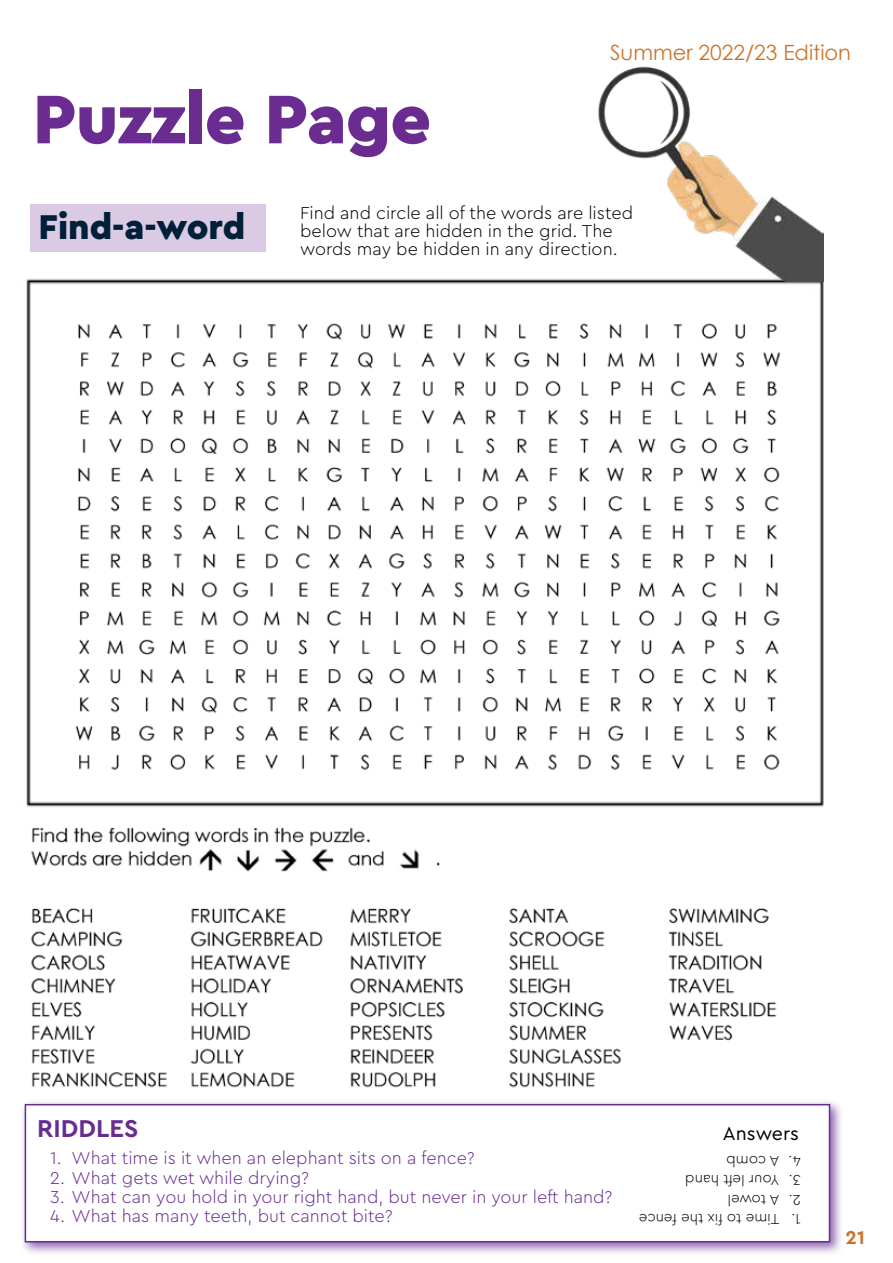
<style>
.page{position:relative;width:893px;height:1263px;background:#fff}
.page>*{position:absolute;margin:0;border:0;box-sizing:border-box;transform-origin:0 0}
.t1{font:900 72px "Cera Pro";letter-spacing:-.01em;color:#6a2c91}
.t2{font:900 36px "Cera Pro";color:#001f38}
.t3{font:700 25.5px "Cera Pro";color:#682c91}
.t4{font:21px "Century Gothic";color:#cb7429}
.t5{font:19.5px "Cera Pro";color:#000}
.t6{font:700 19.5px "Cera Pro";color:#cb7429}
.t7{font:300 18px "Cera Pro";color:#682c91}
.t8{font:300 18px/18px "Cera Pro";color:#000}
.t9{font:300 15px "Cera Pro";color:#000}
</style>
<div class="page">
<div style="left:20px;top:1099px;width:823px;height:157px;background:#682c91;opacity:.73"></div>
<div style="left:25px;top:1104px;width:805px;height:138px;background:#fff;border:2px solid #682c91"></div>
<div style="left:31px;top:204px;width:235px;height:48px;background:#dacae3"></div>
<img style="left:26px;top:267px;width:798px;height:821px">
<img style="left:596px;top:66px;width:227px;height:215px">
<h1 class="t1" style="left:33px;top:71px;width:400px">Puzzle Page</h1>
<p class="t4" style="left:610px;top:38px;width:242px">Summer 2022/23 Edition</p>
<h2 class="t2" style="left:38px;top:203px;width:208px">Find-a-word</h2>
<p class="t8" style="left:300px;top:203px;width:334px">Find and circle all of the words are listed below that are hidden in the grid. The words may be hidden in any direction.</p>
<h3 class="t3" style="left:37px;top:1111px;width:103px">RIDDLES</h3>
<p class="t7" style="left:50px;top:1146px;width:426px">1. What time is it when an elephant sits on a fence?</p>
<p class="t7" style="left:50px;top:1165px;width:260px">2. What gets wet while drying?</p>
<p class="t7" style="left:50px;top:1185px;width:564px">3. What can you hold in your right hand, but never in your left hand?</p>
<p class="t7" style="left:50px;top:1204px;width:344px">4. What has many teeth, but cannot bite?</p>
<p class="t5" style="left:723px;top:1121px;width:77px">Answers</p>
<p class="t9" style="left:780px;top:1170px;width:55px;rotate:-180deg">A comb</p>
<p class="t9" style="left:801px;top:1170px;width:14px;rotate:-180deg">4.</p>
<p class="t9" style="left:780px;top:1190px;width:96px;rotate:-180deg">Your left hand</p>
<p class="t9" style="left:801px;top:1190px;width:14px;rotate:-180deg">3.</p>
<p class="t9" style="left:780px;top:1209px;width:54px;rotate:-180deg">A towel</p>
<p class="t9" style="left:801px;top:1209px;width:14px;rotate:-180deg">2.</p>
<p class="t9" style="left:780px;top:1229px;width:142px;rotate:-180deg">Time to fix the fence</p>
<p class="t9" style="left:801px;top:1229px;width:11px;rotate:-180deg">1.</p>
<p class="t6" style="left:845px;top:1224px;width:21px">21</p>
</div>
